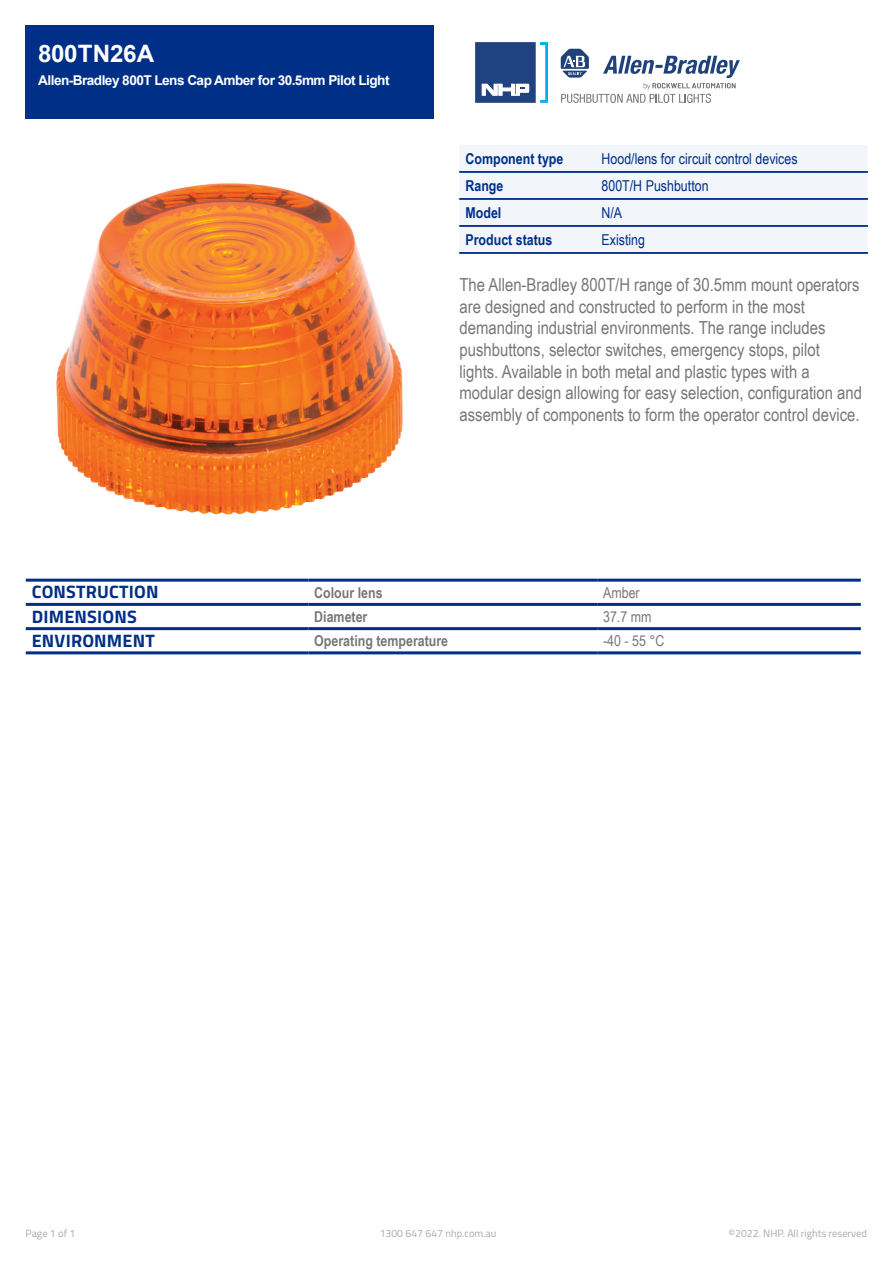
<style>
.page{position:relative;width:893px;height:1263px;background:#fff}
.page>*{position:absolute;margin:0;border:0;box-sizing:border-box;transform-origin:0 0}
.Item_Number{font:700 24px "Arial";color:#fff}
.t1{font:18px/21.6px "Arial Narrow";color:#777876}
.t2{font:700 18px "Titillium";letter-spacing:.01em;color:#002f87}
.t3{font:15px "Arial Narrow";color:#002f87}
.t4{font:700 15px "Arial Narrow";color:#777876}
.t5{font:700 15px "Arial Narrow";color:#002f87}
.t6{font:15px "Arial Narrow";color:#777876}
.Display_Name{font:700 13.5px "Arial";letter-spacing:-.04em;color:#fff}
.t7{font:10.5px "Titillium";color:#a7a9ac}
</style>
<div class="page">
<div style="left:26px;top:26px;width:408px;height:93px;background:#002f87"></div>
<svg style="left:475px;top:42px;width:73px;height:61px"></svg>
<svg style="left:561px;top:49px;width:179px;height:54px"></svg>
<hr style="left:26px;top:603px;width:282px;height:3px;background:#002f87">
<hr style="left:308px;top:603px;width:289px;height:3px;background:#002f87">
<hr style="left:597px;top:603px;width:264px;height:3px;background:#002f87">
<hr style="left:26px;top:627px;width:282px;height:3px;background:#002f87">
<hr style="left:308px;top:627px;width:289px;height:3px;background:#002f87">
<hr style="left:597px;top:627px;width:264px;height:3px;background:#002f87">
<hr style="left:26px;top:579px;width:282px;height:3px;background:#002f87">
<hr style="left:308px;top:579px;width:289px;height:3px;background:#002f87">
<hr style="left:597px;top:579px;width:264px;height:3px;background:#002f87">
<hr style="left:26px;top:651px;width:282px;height:3px;background:#002f87">
<hr style="left:308px;top:651px;width:289px;height:3px;background:#002f87">
<hr style="left:597px;top:651px;width:264px;height:3px;background:#002f87">
<img style="left:56px;top:183px;width:347px;height:332px">
<svg style="left:459px;top:145px;width:409px;height:109px"></svg>
<p class="Item_Number" style="left:38px;top:37px;width:117px">800TN26A</p>
<p class="Display_Name" style="left:38px;top:71px;width:353px">Allen-Bradley 800T Lens Cap Amber for 30.5mm Pilot Light</p>
<p class="t5" style="left:465px;top:147px;width:99px">Component type</p>
<p class="t3" style="left:602px;top:147px;width:198px">Hood/lens for circuit control devices</p>
<p class="t5" style="left:465px;top:174px;width:39px">Range</p>
<p class="t3" style="left:602px;top:174px;width:109px">800T/H Pushbutton</p>
<p class="t5" style="left:465px;top:201px;width:37px">Model</p>
<p class="t3" style="left:602px;top:201px;width:22px">N/A</p>
<p class="t5" style="left:465px;top:228px;width:88px">Product status</p>
<p class="t3" style="left:602px;top:228px;width:45px">Existing</p>
<p class="t1" style="left:459px;top:273px;width:404px">The Allen-Bradley 800T/H range of 30.5mm mount operators are designed and constructed to perform in the most demanding industrial environments. The range includes pushbuttons, selector switches, emergency stops, pilot lights. Available in both metal and plastic types with a modular design allowing for easy selection, configuration and assembly of components to form the operator control device.</p>
<p class="t2" style="left:32px;top:578px;width:128px">CONSTRUCTION</p>
<p class="t4" style="left:314px;top:581px;width:70px">Colour lens</p>
<p class="t6" style="left:603px;top:581px;width:38px">Amber</p>
<p class="t2" style="left:32px;top:603px;width:107px">DIMENSIONS</p>
<p class="t4" style="left:314px;top:605px;width:55px">Diameter</p>
<p class="t6" style="left:603px;top:606px;width:50px">37.7 mm</p>
<p class="t2" style="left:32px;top:627px;width:124px">ENVIRONMENT</p>
<p class="t4" style="left:314px;top:629px;width:135px">Operating temperature</p>
<p class="t6" style="left:603px;top:630px;width:63px">-40 - 55 °C</p>
<p class="t7" style="left:26px;top:1226px;width:51px">Page 1 of 1</p>
<p class="t7" style="left:380px;top:1226px;width:118px">1300 647 647 nhp.com.au</p>
<p class="t7" style="left:728px;top:1226px;width:140px">©2022. NHP. All rights reserved</p>
</div>
